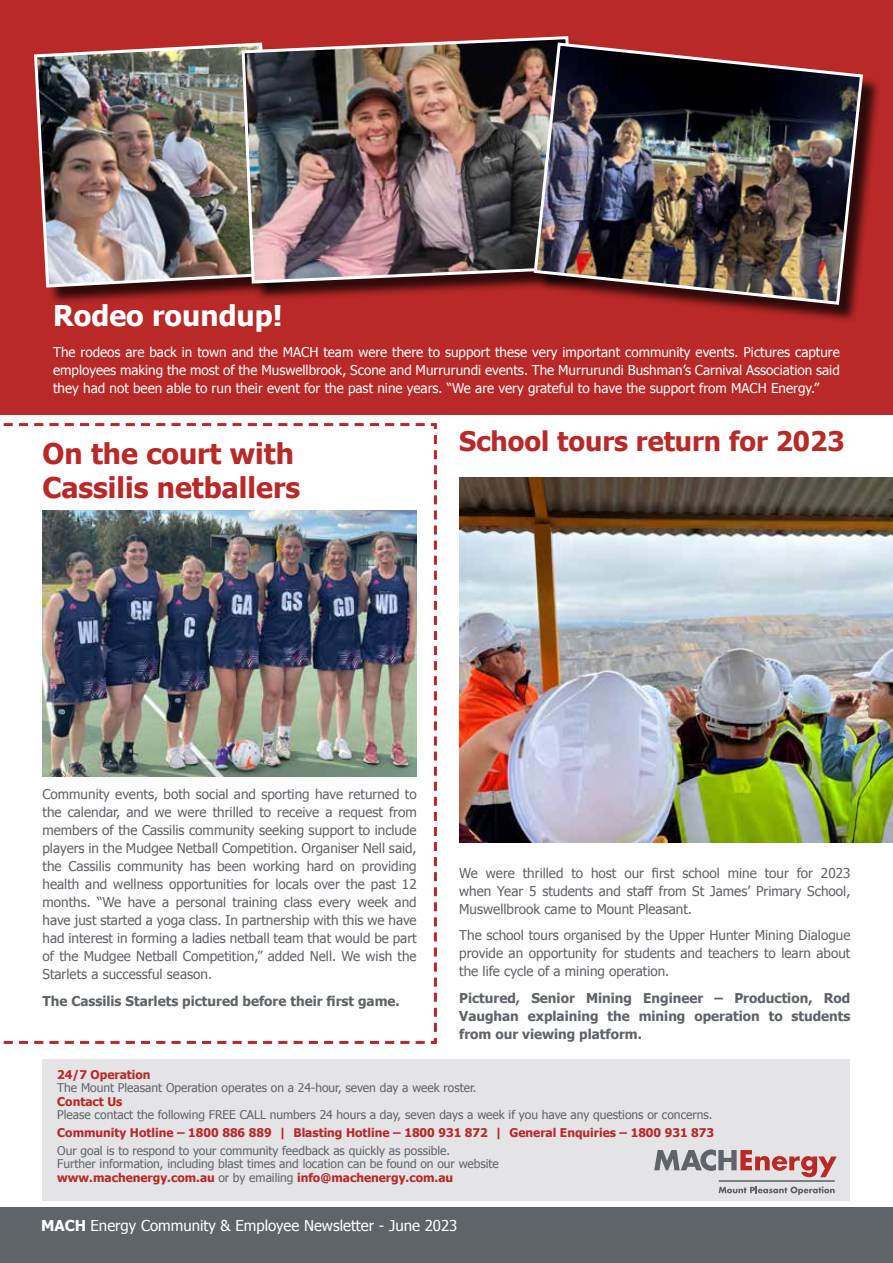
<style>
.page{position:relative;width:893px;height:1263px;background:#fff}
.page>*{position:absolute;margin:0;border:0;box-sizing:border-box;transform-origin:0 0}
.t1{font:700 28.5px/34.2px "Tahoma";color:#b82927}
.t2{font:700 28.5px "Tahoma";color:#fff}
.t3{font:700 27px "Tahoma";color:#b82927}
.t4{font:15px "Tahoma";color:#fff}
.t5{font:13.5px/18px "Tahoma";color:#5f636a;text-align:justify}
.t6{font:13.5px/18px "Tahoma";color:#fff;text-align:justify}
.t7{font:700 13.5px/18px "Tahoma";color:#5f636a;text-align:justify}
.t8{font:12px/13.5px "Tahoma";color:#5f636a}
.t9{font:700 12px "Tahoma";color:#b82927}
.s1{font-weight:700;color:#b82927}
.s2{font-weight:700}
</style>
<div class="page">
<div style="left:0;top:1207px;width:893px;height:56px;background:#5f636a"></div>
<svg style="left:3px;top:423px;width:434px;height:621px"></svg>
<div style="left:43px;top:1059px;width:807px;height:142px;background:#e4e4e6"></div>
<svg style="left:654px;top:1149px;width:182px;height:28px"></svg>
<svg style="left:719px;top:1186px;width:116px;height:9px"></svg>
<hr style="left:719px;top:1180px;width:116px;height:2px;background:#5f636a">
<div style="left:0;top:0;width:893px;height:415px;background:#b82927"></div>
<img style="left:43px;top:511px;width:374px;height:266px">
<div style="left:37px;top:45px;width:256px;height:261px;background:#000;opacity:.75"></div>
<img style="left:34px;top:43px;width:210px;height:246px">
<div style="left:244px;top:39px;width:352px;height:263px;background:#000;opacity:.75"></div>
<img style="left:240px;top:36px;width:340px;height:249px">
<div style="left:536px;top:45px;width:345px;height:278px;background:#000;opacity:.75"></div>
<img style="left:532px;top:41px;width:333px;height:265px">
<img style="left:459px;top:478px;width:434px;height:365px">
<h1 class="t2" style="left:53px;top:296px;width:231px">Rodeo roundup!</h1>
<p class="t6" style="left:53px;top:342px;width:788px">The rodeos are back in town and the MACH team were there to support these very important community events. Pictures capture employees making the most of the Muswellbrook, Scone and Murrurundi events. The Murrurundi Bushman’s Carnival Association said they had not been able to run their event for the past nine years. “We are very grateful to have the support from MACH Energy.”</p>
<h1 class="t1" style="left:43px;top:435px;width:259px">On the court with<br>Cassilis netballers</h1>
<h2 class="t3" style="left:459px;top:422px;width:387px">School tours return for 2023</h2>
<p class="t5" style="left:43px;top:784px;width:376px">Community events, both social and sporting have returned to the calendar, and we were thrilled to receive a request from members of the Cassilis community seeking support to include players in the Mudgee Netball Competition. Organiser Nell said, the Cassilis community has been working hard on providing health and wellness opportunities for locals over the past 12 months. “We have a personal training class every week and have just started a yoga class. In partnership with this we have had interest in forming a ladies netball team that would be part of the Mudgee Netball Competition,” added Nell. We wish the Starlets a successful season.</p>
<p class="t7" style="left:43px;top:991px;width:359px">The Cassilis Starlets pictured before their first game.</p>
<p class="t5" style="left:459px;top:863px;width:393px">We were thrilled to host our first school mine tour for 2023 when Year 5 students and staff from St James’ Primary School, Muswellbrook came to Mount Pleasant.</p>
<p class="t5" style="left:459px;top:926px;width:393px">The school tours organised by the Upper Hunter Mining Dialogue provide an opportunity for students and teachers to learn about the life cycle of a mining operation.</p>
<p class="t7" style="left:459px;top:988px;width:393px">Pictured, Senior Mining Engineer – Production, Rod Vaughan explaining the mining operation to students from our viewing platform.</p>
<p class="t9" style="left:57px;top:1066px;width:95px">24/7 Operation</p>
<p class="t8" style="left:57px;top:1081px;width:421px">The Mount Pleasant Operation operates on a 24-hour, seven day a week roster.</p>
<p class="t9" style="left:57px;top:1093px;width:67px">Contact Us</p>
<p class="t8" style="left:57px;top:1108px;width:657px">Please contact the following FREE CALL numbers 24 hours a day, seven days a week if you have any questions or concerns.</p>
<p class="t9" style="left:57px;top:1124px;width:658px">Community Hotline – 1800 886 889 | Blasting Hotline – 1800 931 872 | General Enquiries – 1800 931 873</p>
<p class="t8" style="left:57px;top:1143px;width:443px">Our goal is to respond to your community feedback as quickly as possible.<br>Further information, including blast times and location can be found on our website <span class="s1">www.machenergy.com.au</span> or by emailing <span class="s1">info@machenergy.com.au</span></p>
<p class="t4" style="left:41px;top:1215px;width:418px"><span class="s2">MACH</span> Energy Community &amp; Employee Newsletter - June 2023</p>
</div>
